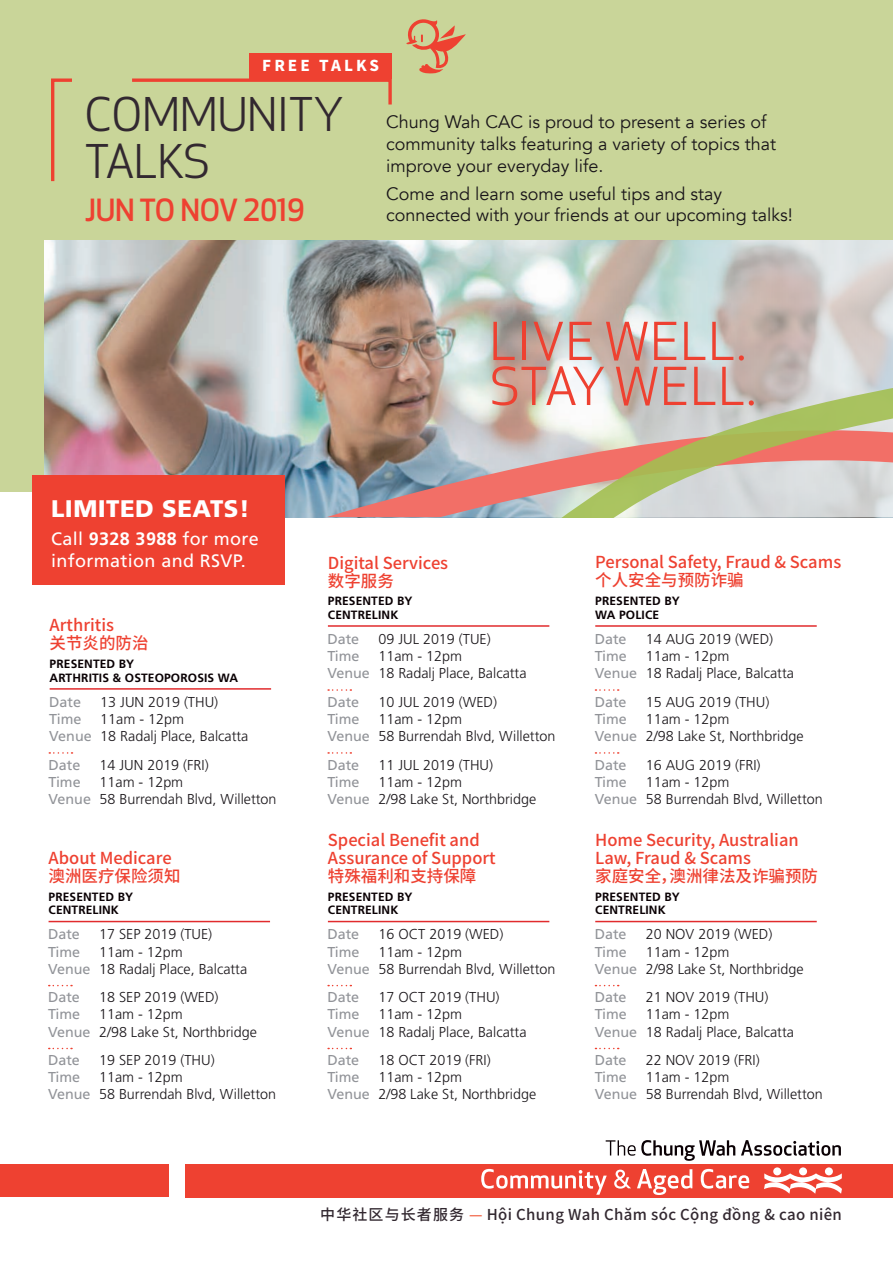
<style>
.page{position:relative;width:893px;height:1263px;background:#fff}
.page>*{position:absolute;margin:0;border:0;box-sizing:border-box;transform-origin:0 0}
.t1{font:51px/45px "Apex New";letter-spacing:.02em;color:#ee4131}
.t2{font:45.3px/47.7px "Apex New";letter-spacing:-.01em;color:#322830}
.t3{font:500 29.85px "Apex New";letter-spacing:-.01em;color:#ee4131}
.t4{font:900 24px "Frutiger LT Std";letter-spacing:.02em;color:#fff}
.t5{font:18px/21.6px "Avenir";color:#1a161a}
.t6{font:18px/21.6px "Frutiger LT Std";letter-spacing:.02em;color:#fff}
.t7{font:500 16.5px/18px "Source Han Sans CN";color:#ee4131}
.t8{font:500 15px "Source Han Sans CN";letter-spacing:.025em;color:#322830}
.t9{font:800 15px "Source Han Sans CN";letter-spacing:.2em;color:#fff}
.t10{font:300 14.4px/17.1px "Frutiger LT Std";color:#1a161a}
.t11{font:14.4px "Frutiger LT Std";color:#919398}
.t12{font:700 12px/13.5px "Frutiger LT Std";letter-spacing:.01em;color:#0a0004}
.s1{font-weight:700}
.s2{font-weight:400;color:#919398}
.s3{color:#f16242}
</style>
<div class="page">
<div style="left:0;top:0;width:893px;height:491px;background:#c9d599"></div>
<div style="left:186px;top:1164px;width:707px;height:33px;background:#ee4131"></div>
<svg style="left:606px;top:1140px;width:235px;height:21px"></svg>
<svg style="left:481px;top:1169px;width:268px;height:26px"></svg>
<svg style="left:764px;top:1167px;width:78px;height:27px"></svg>
<div style="left:0;top:1164px;width:169px;height:33px;background:#ee4131"></div>
<img style="left:45px;top:240px;width:848px;height:235px">
<svg style="left:51px;top:78px;width:21px;height:104px"></svg>
<svg style="left:132px;top:78px;width:260px;height:27px"></svg>
<div style="left:33px;top:475px;width:252px;height:110px;background:#ee4131"></div>
<svg style="left:406px;top:19px;width:60px;height:55px"></svg>
<div style="left:249px;top:53px;width:143px;height:26px;background:#ee4131"></div>
<img style="left:176px;top:351px;width:371px;height:166px">
<svg style="left:547px;top:332px;width:346px;height:185px;background:#cfc4b3"></svg>
<svg style="left:595px;top:985px;width:24px;height:1px"></svg>
<svg style="left:595px;top:1048px;width:24px;height:1px"></svg>
<hr style="left:50px;top:688px;width:221px;height:2px;background:#e12b2d">
<svg style="left:49px;top:752px;width:24px;height:2px"></svg>
<hr style="left:328px;top:625px;width:221px;height:2px;background:#e12b2d">
<svg style="left:328px;top:689px;width:23px;height:2px"></svg>
<svg style="left:328px;top:752px;width:23px;height:2px"></svg>
<hr style="left:595px;top:625px;width:222px;height:2px;background:#e12b2d">
<svg style="left:595px;top:689px;width:24px;height:2px"></svg>
<svg style="left:595px;top:752px;width:24px;height:2px"></svg>
<hr style="left:49px;top:921px;width:221px;height:1px;background:#e12b2d">
<svg style="left:49px;top:985px;width:23px;height:1px"></svg>
<svg style="left:49px;top:1048px;width:23px;height:1px"></svg>
<hr style="left:328px;top:921px;width:221px;height:1px;background:#e12b2d">
<svg style="left:328px;top:985px;width:23px;height:1px"></svg>
<svg style="left:328px;top:1048px;width:23px;height:1px"></svg>
<hr style="left:595px;top:921px;width:222px;height:1px;background:#e12b2d">
<p class="t9" style="left:262px;top:57px;width:118px">FREE TALKS</p>
<h2 class="t2" style="left:84px;top:90px;width:261px">COMMUNITY<br>TALKS</h2>
<h3 class="t3" style="left:85px;top:191px;width:221px">JUN TO NOV 2019</h3>
<p class="t5" style="left:386px;top:112px;width:391px">Chung Wah CAC is proud to present a series of community talks featuring a variety of topics that improve your everyday life.</p>
<p class="t5" style="left:386px;top:183px;width:408px">Come and learn some useful tips and stay connected with your friends at our upcoming talks!</p>
<h1 class="t1" style="left:490px;top:319px;width:268px">LIVE WELL.<br>STAY WELL.</h1>
<h3 class="t4" style="left:51px;top:494px;width:200px">LIMITED SEATS!</h3>
<p class="t6" style="left:51px;top:528px;width:209px">Call <span class="s1">9328 3988</span> for more information and RSVP.</p>
<p class="t7" style="left:50px;top:617px;width:100px">Arthritis<br>关节炎的防治</p>
<p class="t12" style="left:50px;top:657px;width:190px">PRESENTED BY<br>ARTHRITIS &amp; OSTEOPOROSIS WA</p>
<p class="t11" style="left:49px;top:693px;width:33px">Date</p>
<p class="t10" style="left:100px;top:693px;width:119px">13 JUN 2019 (THU)</p>
<p class="t11" style="left:49px;top:710px;width:34px">Time</p>
<p class="t10" style="left:49px;top:710px;width:201px;text-indent:51px">11am - 12pm<br><span class="s2">Venue</span> 18 Radalj Place, Balcatta</p>
<p class="t11" style="left:49px;top:756px;width:33px">Date</p>
<p class="t10" style="left:100px;top:756px;width:111px">14 JUN 2019 (FRI)</p>
<p class="t11" style="left:49px;top:773px;width:34px">Time</p>
<p class="t10" style="left:49px;top:773px;width:229px;text-indent:51px">11am - 12pm<br><span class="s2">Venue</span> 58 Burrendah Blvd, Willetton</p>
<p class="t7" style="left:49px;top:849px;width:133px">About Medicare澳洲医疗保险须知</p>
<p class="t12" style="left:49px;top:890px;width:86px">PRESENTED BY<br>CENTRELINK</p>
<p class="t11" style="left:48px;top:926px;width:33px">Date</p>
<p class="t10" style="left:99px;top:926px;width:115px">17 SEP 2019 (TUE)</p>
<p class="t11" style="left:48px;top:943px;width:34px">Time</p>
<p class="t10" style="left:48px;top:943px;width:201px;text-indent:51px">11am - 12pm<br><span class="s2">Venue</span> 18 Radalj Place, Balcatta</p>
<p class="t11" style="left:48px;top:989px;width:33px">Date</p>
<p class="t10" style="left:99px;top:989px;width:121px">18 SEP 2019 (WED)</p>
<p class="t11" style="left:48px;top:1006px;width:34px">Time</p>
<p class="t10" style="left:48px;top:1006px;width:210px;text-indent:51px">11am - 12pm<br><span class="s2">Venue</span> 2/98 Lake St, Northbridge</p>
<p class="t11" style="left:48px;top:1052px;width:33px">Date</p>
<p class="t10" style="left:99px;top:1052px;width:117px">19 SEP 2019 (THU)</p>
<p class="t11" style="left:48px;top:1069px;width:34px">Time</p>
<p class="t10" style="left:48px;top:1069px;width:229px;text-indent:51px">11am - 12pm<br><span class="s2">Venue</span> 58 Burrendah Blvd, Willetton</p>
<p class="t7" style="left:328px;top:554px;width:122px">Digital Services数字服务</p>
<p class="t12" style="left:328px;top:594px;width:86px">PRESENTED BY<br>CENTRELINK</p>
<p class="t7" style="left:595px;top:553px;width:247px">Personal Safety, Fraud &amp; Scams个人安全与预防诈骗</p>
<p class="t12" style="left:595px;top:594px;width:86px">PRESENTED BY<br>WA POLICE</p>
<p class="t11" style="left:327px;top:630px;width:33px">Date</p>
<p class="t10" style="left:378px;top:630px;width:114px">09 JUL 2019 (TUE)</p>
<p class="t11" style="left:327px;top:647px;width:34px">Time</p>
<p class="t10" style="left:327px;top:648px;width:201px;text-indent:51px">11am - 12pm<br><span class="s2">Venue</span> 18 Radalj Place, Balcatta</p>
<p class="t11" style="left:595px;top:630px;width:33px">Date</p>
<p class="t10" style="left:646px;top:630px;width:129px">14 AUG 2019 (WED)</p>
<p class="t11" style="left:595px;top:647px;width:34px">Time</p>
<p class="t10" style="left:595px;top:648px;width:201px;text-indent:51px">11am - 12pm<br><span class="s2">Venue</span> 18 Radalj Place, Balcatta</p>
<p class="t11" style="left:327px;top:693px;width:33px">Date</p>
<p class="t10" style="left:378px;top:693px;width:120px">10 JUL 2019 (WED)</p>
<p class="t11" style="left:327px;top:710px;width:34px">Time</p>
<p class="t10" style="left:327px;top:710px;width:229px;text-indent:51px">11am - 12pm<br><span class="s2">Venue</span> 58 Burrendah Blvd, Willetton</p>
<p class="t11" style="left:327px;top:756px;width:33px">Date</p>
<p class="t10" style="left:378px;top:756px;width:116px">11 JUL 2019 (THU)</p>
<p class="t11" style="left:327px;top:773px;width:34px">Time</p>
<p class="t10" style="left:327px;top:773px;width:210px;text-indent:51px">11am - 12pm<br><span class="s2">Venue</span> 2/98 Lake St, Northbridge</p>
<p class="t11" style="left:595px;top:693px;width:33px">Date</p>
<p class="t10" style="left:646px;top:693px;width:125px">15 AUG 2019 (THU)</p>
<p class="t11" style="left:595px;top:710px;width:34px">Time</p>
<p class="t10" style="left:595px;top:710px;width:210px;text-indent:51px">11am - 12pm<br><span class="s2">Venue</span> 2/98 Lake St, Northbridge</p>
<p class="t11" style="left:595px;top:756px;width:33px">Date</p>
<p class="t10" style="left:646px;top:756px;width:116px">16 AUG 2019 (FRI)</p>
<p class="t11" style="left:595px;top:773px;width:34px">Time</p>
<p class="t10" style="left:595px;top:773px;width:229px;text-indent:51px">11am - 12pm<br><span class="s2">Venue</span> 58 Burrendah Blvd, Willetton</p>
<p class="t7" style="left:328px;top:831px;width:169px">Special Benefit and<br>Assurance of Support特殊福利和支持保障</p>
<p class="t12" style="left:328px;top:890px;width:86px">PRESENTED BY<br>CENTRELINK</p>
<p class="t7" style="left:595px;top:831px;width:224px">Home Security, Australian<br>Law, Fraud &amp; Scams<br>家庭安全，澳洲律法及诈骗预防</p>
<p class="t12" style="left:595px;top:890px;width:86px">PRESENTED BY<br>CENTRELINK</p>
<p class="t11" style="left:327px;top:926px;width:33px">Date</p>
<p class="t10" style="left:378px;top:926px;width:127px">16 OCT 2019 (WED)</p>
<p class="t11" style="left:327px;top:943px;width:34px">Time</p>
<p class="t10" style="left:327px;top:943px;width:229px;text-indent:51px">11am - 12pm<br><span class="s2">Venue</span> 58 Burrendah Blvd, Willetton</p>
<p class="t11" style="left:595px;top:926px;width:33px">Date</p>
<p class="t10" style="left:646px;top:926px;width:128px">20 NOV 2019 (WED)</p>
<p class="t11" style="left:595px;top:943px;width:34px">Time</p>
<p class="t10" style="left:595px;top:943px;width:210px;text-indent:51px">11am - 12pm<br><span class="s2">Venue</span> 2/98 Lake St, Northbridge</p>
<p class="t11" style="left:327px;top:989px;width:33px">Date</p>
<p class="t10" style="left:378px;top:989px;width:123px">17 OCT 2019 (THU)</p>
<p class="t11" style="left:327px;top:1006px;width:34px">Time</p>
<p class="t10" style="left:327px;top:1006px;width:201px;text-indent:51px">11am - 12pm<br><span class="s2">Venue</span> 18 Radalj Place, Balcatta</p>
<p class="t11" style="left:327px;top:1052px;width:33px">Date</p>
<p class="t10" style="left:378px;top:1052px;width:114px">18 OCT 2019 (FRI)</p>
<p class="t11" style="left:327px;top:1069px;width:34px">Time</p>
<p class="t10" style="left:327px;top:1069px;width:210px;text-indent:51px">11am - 12pm<br><span class="s2">Venue</span> 2/98 Lake St, Northbridge</p>
<p class="t11" style="left:595px;top:989px;width:33px">Date</p>
<p class="t10" style="left:646px;top:989px;width:124px">21 NOV 2019 (THU)</p>
<p class="t11" style="left:595px;top:1006px;width:34px">Time</p>
<p class="t10" style="left:595px;top:1006px;width:201px;text-indent:51px">11am - 12pm<br><span class="s2">Venue</span> 18 Radalj Place, Balcatta</p>
<p class="t11" style="left:595px;top:1052px;width:33px">Date</p>
<p class="t10" style="left:646px;top:1052px;width:115px">22 NOV 2019 (FRI)</p>
<p class="t11" style="left:595px;top:1069px;width:34px">Time</p>
<p class="t10" style="left:595px;top:1069px;width:229px;text-indent:51px">11am - 12pm<br><span class="s2">Venue</span> 58 Burrendah Blvd, Willetton</p>
<p class="t8" style="left:320px;top:1206px;width:523px">中华社区与长者服务 <span class="s3">—</span> Hội Chung Wah Chăm sóc Cộng đồng &amp; cao niên</p>
</div>
